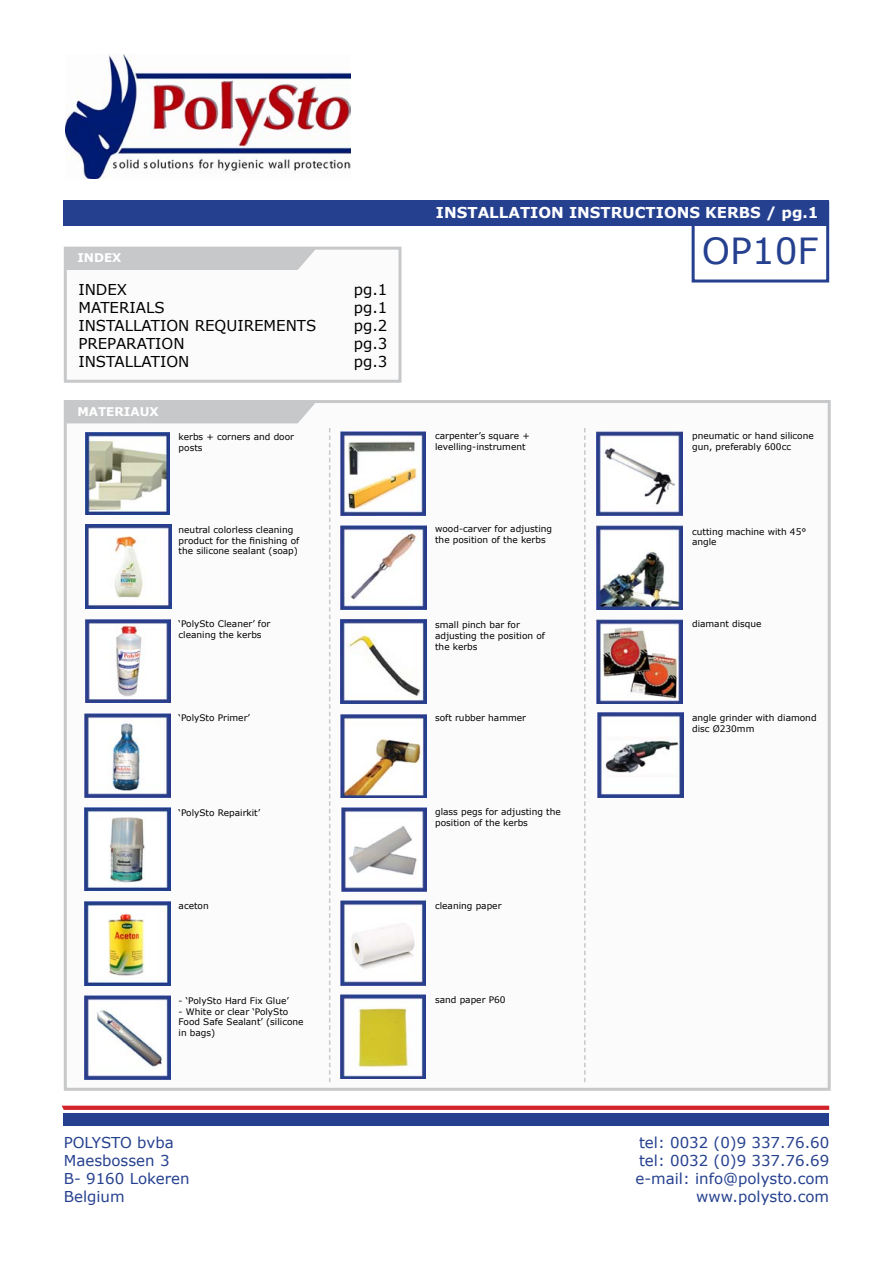
<style>
.page{position:relative;width:893px;height:1263px;background:#fff}
.page>*{position:absolute;margin:0;border:0;box-sizing:border-box;transform-origin:0 0}
.t1{font:36px "Verdana";color:#25408f}
.t2{font:15px/18px "Verdana";color:#25408f}
.t3{font:15px/18px "Verdana";color:#000}
.t4{font:700 15px "Verdana";color:#fff}
.t5{font:700 12px "Verdana";color:#fff}
.t6{font:9px/10.8px "Verdana";color:#000}
</style>
<div class="page">
<img style="left:66px;top:54px;width:284px;height:125px">
<div style="left:64px;top:400px;width:767px;height:691px;background:#fbfbfb;border:3px solid #c7c8ca"></div>
<div style="left:66px;top:402px;width:250px;height:21px;background:#c7c8ca"></div>
<div style="left:64px;top:200px;width:765px;height:25px;background:#25408f"></div>
<div style="left:64px;top:1113px;width:765px;height:13px;background:#25408f"></div>
<svg style="left:62px;top:1106px;width:767px;height:4px"></svg>
<div style="left:64px;top:247px;width:337px;height:136px;background:#fbfbfb;border:3px solid #c7c8ca"></div>
<div style="left:66px;top:249px;width:250px;height:21px;background:#c7c8ca"></div>
<svg style="left:329px;top:428px;width:1px;height:654px"></svg>
<svg style="left:584px;top:428px;width:2px;height:654px"></svg>
<div style="left:692px;top:201px;width:137px;height:81px;border:3px solid #25408f"></div>
<img style="left:85px;top:432px;width:85px;height:82px">
<img style="left:86px;top:524px;width:85px;height:84px">
<img style="left:86px;top:619px;width:85px;height:84px">
<img style="left:85px;top:714px;width:85px;height:84px">
<img style="left:85px;top:807px;width:85px;height:83px">
<img style="left:85px;top:901px;width:85px;height:84px">
<img style="left:85px;top:995px;width:85px;height:84px">
<img style="left:340px;top:431px;width:86px;height:84px">
<img style="left:596px;top:431px;width:86px;height:85px">
<img style="left:340px;top:525px;width:86px;height:85px">
<img style="left:341px;top:620px;width:85px;height:84px">
<img style="left:341px;top:714px;width:86px;height:84px">
<img style="left:341px;top:807px;width:86px;height:84px">
<img style="left:340px;top:901px;width:86px;height:84px">
<img style="left:340px;top:994px;width:86px;height:84px">
<img style="left:596px;top:525px;width:86px;height:85px">
<img style="left:596px;top:620px;width:86px;height:84px">
<img style="left:597px;top:713px;width:86px;height:84px">
<h2 class="t4" style="left:436px;top:202px;width:384px">INSTALLATION INSTRUCTIONS KERBS / pg.1</h2>
<h3 class="t5" style="left:77px;top:249px;width:46px">INDEX</h3>
<h2 class="t3" style="left:78px;top:281px;width:240px">INDEX<br>MATERIALS<br>INSTALLATION REQUIREMENTS<br>PREPARATION<br>INSTALLATION</h2>
<h2 class="t3" style="left:354px;top:281px;width:35px;text-align:justify">pg.1 pg.1 pg.2 pg.3 pg.3</h2>
<h1 class="t1" style="left:702px;top:226px;width:118px">OP10F</h1>
<h3 class="t5" style="left:77px;top:403px;width:83px">MATERIAUX</h3>
<p class="t6" style="left:179px;top:431px;width:117px">kerbs + corners and door posts</p>
<p class="t6" style="left:435px;top:430px;width:96px">carpenter’s square + levelling-instrument</p>
<p class="t6" style="left:692px;top:430px;width:123px">pneumatic or hand silicone gun, preferably 600cc</p>
<p class="t6" style="left:179px;top:524px;width:122px">neutral colorless cleaning product for the finishing of the silicone sealant (soap)</p>
<p class="t6" style="left:435px;top:524px;width:118px">wood-carver for adjusting the position of the kerbs</p>
<p class="t6" style="left:692px;top:526px;width:116px">cutting machine with 45° angle</p>
<p class="t6" style="left:179px;top:618px;width:93px">‘PolySto Cleaner’ for cleaning the kerbs</p>
<p class="t6" style="left:435px;top:619px;width:111px">small pinch bar for adjusting the position of the kerbs</p>
<p class="t6" style="left:692px;top:618px;width:71px">diamant disque</p>
<p class="t6" style="left:179px;top:712px;width:73px">‘PolySto Primer’</p>
<p class="t6" style="left:435px;top:712px;width:92px">soft rubber hammer</p>
<p class="t6" style="left:692px;top:712px;width:126px">angle grinder with diamond disc Ø230mm</p>
<p class="t6" style="left:179px;top:807px;width:83px">‘PolySto Repairkit’</p>
<p class="t6" style="left:435px;top:806px;width:127px">glass pegs for adjusting the position of the kerbs</p>
<p class="t6" style="left:179px;top:900px;width:32px">aceton</p>
<p class="t6" style="left:435px;top:900px;width:68px">cleaning paper</p>
<p class="t6" style="left:179px;top:995px;width:112px">- ‘PolySto Hard Fix Glue’</p>
<p class="t6" style="left:179px;top:1006px;width:126px">- White or clear ‘PolySto<br>Food Safe Sealant’ (silicone in bags)</p>
<p class="t6" style="left:435px;top:994px;width:72px">sand paper P60</p>
<h2 class="t2" style="left:64px;top:1134px;width:127px">POLYSTO bvba<br>Maesbossen 3<br>B- 9160 Lokeren<br>Belgium</h2>
<h2 class="t2" style="left:635px;top:1134px;width:195px;text-align:right">tel: 0032 (0)9 337.76.60 tel: 0032 (0)9 337.76.69 e-mail: info@polysto.com www.polysto.com</h2>
</div>
